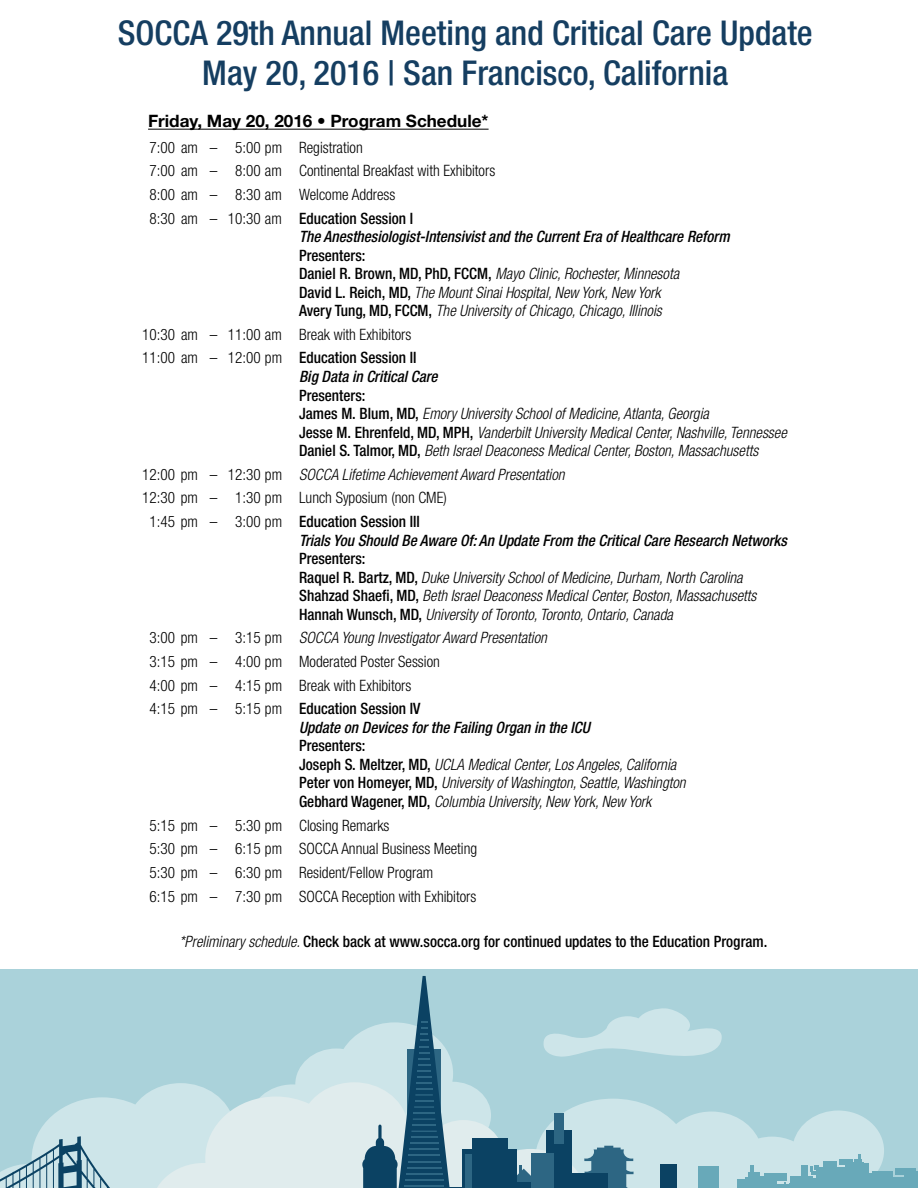
<style>
.page{position:relative;width:918px;height:1188px;background:#fff}
.page>*{position:absolute;margin:0;border:0;box-sizing:border-box;transform-origin:0 0}
.t1{font:500 condensed 34.2px/39.9px "Helvetica Neue";color:#153e61;text-align:center}
.t2{font:700 17.1px "Helvetica Neue";color:#000}
.t3{font:italic 300 condensed 15.6px/18.6px "Helvetica Neue";color:#000}
.t4{font:300 condensed 15.6px/23.7px "Helvetica Neue";color:#000}
.t5{font:italic 500 condensed 15.6px "Helvetica Neue LT Std";color:#000}
.t6{font:500 condensed 15.6px "Helvetica Neue";color:#000}
.s1{font-weight:500}
.s2{font-weight:500;font-style:normal}
.s3{font-style:normal}
.s4{font-weight:300}
.s5{font-style:italic}
.s6{font-weight:300;font-style:italic}
</style>
<div class="page">
<div style="left:0;top:969px;width:918px;height:219px;background:#aad2da"></div>
<svg style="left:543px;top:1008px;width:179px;height:49px"></svg>
<div style="left:905px;top:1171px;width:13px;height:17px;background:#68a9b9"></div>
<div style="left:896px;top:1168px;width:20px;height:7px;background:#68a9b9"></div>
<div style="left:463px;top:1150px;width:54px;height:38px;background:#0b4263"></div>
<div style="left:472px;top:1139px;width:36px;height:11px;background:#0b4263"></div>
<svg style="left:0;top:976px;width:491px;height:212px"></svg>
<svg style="left:510px;top:1099px;width:395px;height:89px"></svg>
<div style="left:466px;top:1154px;width:6px;height:34px;background:#2d6683"></div>
<hr style="left:148px;top:129px;width:341px;height:1px;background:#000">
<h1 class="t1" style="left:118px;top:13px;width:696px">SOCCA 29th Annual Meeting and Critical Care Update<br>May 20, 2016 | San Francisco, California</h1>
<p class="t2" style="left:148px;top:111px;width:342px">Friday, May 20, 2016 • Program Schedule*</p>
<p class="t4" style="left:150px;top:135px;width:347px">7:00 am – 5:00 pm Registration<br>7:00 am – 8:00 am Continental Breakfast with Exhibitors 8:00 am – 8:30 am Welcome Address<br>8:30 am – 10:30 am <span class="s1">Education Session I</span></p>
<p class="t5" style="left:299px;top:227px;width:432px">The Anesthesiologist-Intensivist and the Current Era of Healthcare Reform</p>
<p class="t3" style="left:299px;top:246px;width:382px"><span class="s2">Presenters:<br>Daniel R. Brown, MD, PhD, FCCM,</span> Mayo Clinic, Rochester, Minnesota <span class="s2">David L. Reich, MD,</span> The Mount Sinai Hospital, New York, New York <span class="s2">Avery Tung, MD, FCCM,</span> The University of Chicago, Chicago, Illinois</p>
<p class="t4" style="left:142px;top:322px;width:276px">10:30 am – 11:00 am Break with Exhibitors<br>11:00 am – 12:00 pm <span class="s1">Education Session II</span></p>
<p class="t5" style="left:299px;top:367px;width:140px">Big Data in Critical Care</p>
<p class="t3" style="left:299px;top:386px;width:489px"><span class="s2">Presenters:<br>James M. Blum, MD,</span> Emory University School of Medicine, Atlanta, Georgia<br><span class="s2">Jesse M. Ehrenfeld, MD, MPH,</span> Vanderbilt University Medical Center, Nashville, Tennessee <span class="s2">Daniel S. Talmor, MD,</span> Beth Israel Deaconess Medical Center, Boston, Massachusetts</p>
<p class="t3" style="left:142px;top:465px;width:424px"><span class="s3">12:00 pm – 12:30 pm</span> SOCCA Lifetime Achievement Award Presentation</p>
<p class="t4" style="left:142px;top:486px;width:306px">12:30 pm – 1:30 pm Lunch Syposium (non CME)</p>
<p class="t6" style="left:150px;top:512px;width:272px"><span class="s4">1:45 pm – 3:00 pm</span> Education Session III</p>
<p class="t5" style="left:299px;top:531px;width:489px">Trials You Should Be Aware Of: An Update From the Critical Care Research Networks</p>
<p class="t3" style="left:299px;top:549px;width:459px"><span class="s2">Presenters:<br>Raquel R. Bartz, MD,</span> Duke University School of Medicine, Durham, North Carolina <span class="s2">Shahzad Shaefi, MD,</span> Beth Israel Deaconess Medical Center, Boston, Massachusetts <span class="s2">Hannah Wunsch, MD,</span> University of Toronto, Toronto, Ontario, Canada</p>
<p class="t4" style="left:150px;top:626px;width:399px">3:00 pm – 3:15 pm <span class="s5">SOCCA Young Investigator Award Presentation </span>3:15 pm – 4:00 pm Moderated Poster Session<br>4:00 pm – 4:15 pm Break with Exhibitors<br>4:15 pm – 5:15 pm <span class="s1">Education Session IV</span></p>
<p class="t5" style="left:299px;top:718px;width:292px">Update on Devices for the Failing Organ in the ICU</p>
<p class="t3" style="left:299px;top:736px;width:388px"><span class="s2">Presenters:<br>Joseph S. Meltzer, MD,</span> UCLA Medical Center, Los Angeles, California <span class="s2">Peter von Homeyer, MD,</span> University of Washington, Seattle, Washington <span class="s2">Gebhard Wagener, MD,</span> Columbia University, New York, New York</p>
<p class="t4" style="left:150px;top:813px;width:329px">5:15 pm – 5:30 pm Closing Remarks<br>5:30 pm – 6:15 pm SOCCA Annual Business Meeting 5:30 pm – 6:30 pm Resident/Fellow Program<br>6:15 pm – 7:30 pm SOCCA Reception with Exhibitors</p>
<p class="t6" style="left:180px;top:932px;width:589px"><span class="s6">*Preliminary schedule.</span> Check back at www.socca.org for continued updates to the Education Program.</p>
</div>
